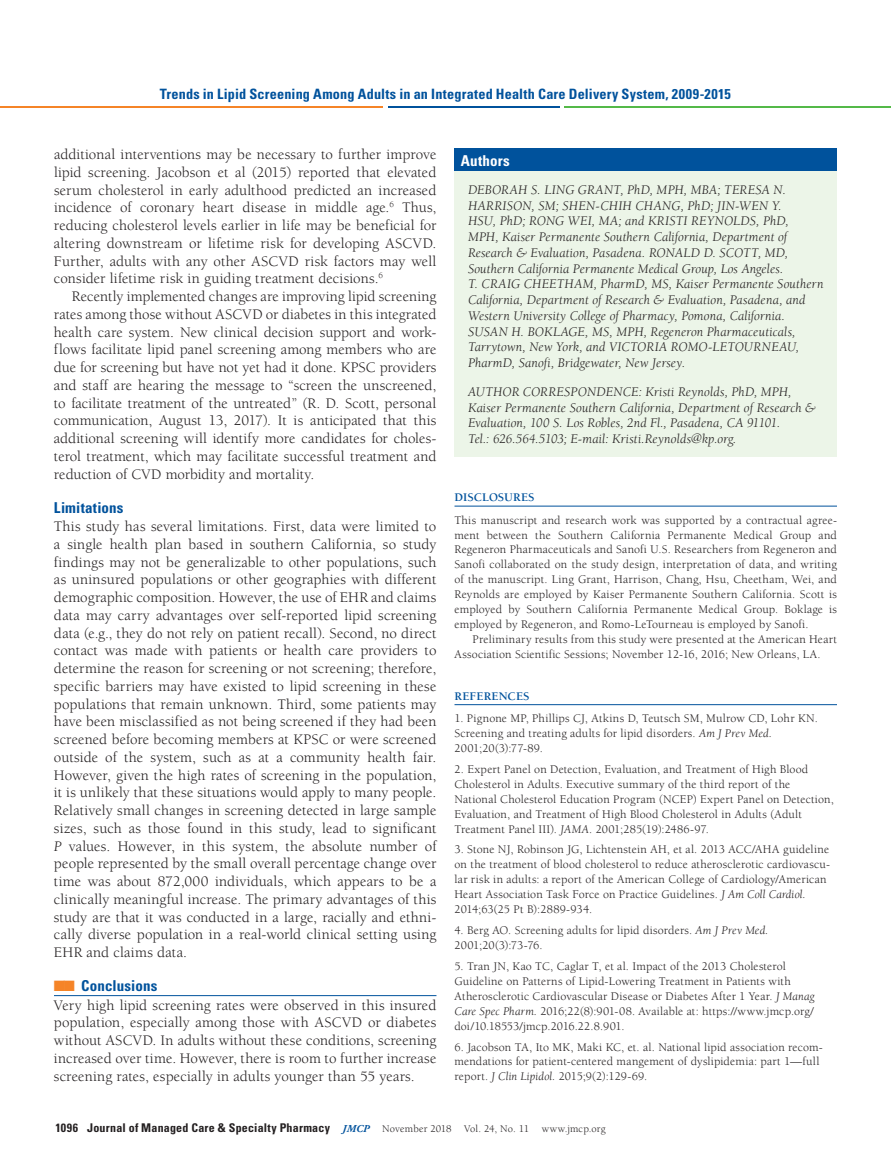
<style>
.page{position:relative;width:891px;height:1175px;background:#fff}
.page>*{position:absolute;margin:0;border:0;box-sizing:border-box;transform-origin:0 0}
.t1{font:15px/17.7px "Berkeley Pro";letter-spacing:.01em;color:#231f20;text-align:justify}
.t2{font:700 condensed 15px "Univers";letter-spacing:.01em;color:#00529c}
.t3{font:700 condensed 15px "Univers";letter-spacing:.02em;color:#fff}
.t4{font:700 condensed 14.25px "Univers";letter-spacing:.01em;color:#00529c}
.t5{font:italic 13.5px/15.8px "Berkeley Pro";letter-spacing:.01em;color:#231f20}
.t6{font:12px/15px "Berkeley Pro";letter-spacing:.01em;color:#231f20}
.t7{font:700 condensed 12px "Univers";letter-spacing:.015em;color:#231f20}
.t8{font:700 12px "Berkeley Pro";letter-spacing:.005em;color:#00529c}
.s1{font-style:italic}
.s2{color:#f58427}
.s3{font-family:"Adobe Garamond Pro";font-style:italic;font-stretch:normal;font-size:10.5px;color:#00529c}
.s4{font-family:"Berkeley Pro";font-weight:400;font-stretch:normal;font-size:10.5px}
</style>
<div class="page">
<hr style="left:0;top:107px;width:383px;height:1px;background:#f58427">
<hr style="left:388px;top:107px;width:172px;height:1px;background:#00529c">
<hr style="left:565px;top:107px;width:326px;height:1px;background:#54b948">
<hr style="left:455px;top:506px;width:382px;height:1px;background:#00529c">
<hr style="left:455px;top:704px;width:382px;height:1px;background:#00529c">
<hr style="left:54px;top:995px;width:382px;height:1px;background:#00529c">
<div style="left:455px;top:148px;width:382px;height:309px;background:#ecf5e8"></div>
<div style="left:454px;top:148px;width:383px;height:23px;background:#00529c"></div>
<p class="t4" style="left:160px;top:85px;width:572px">Trends in Lipid Screening Among Adults in an Integrated Health Care Delivery System, 2009-2015</p>
<p class="t1" style="left:54px;top:146px;width:384px">additional interventions may be necessary to further improve lipid screening. Jacobson et al (2015) reported that elevated serum cholesterol in early adulthood predicted an increased incidence of coronary heart disease in middle age.<sup>6</sup> Thus, reducing cholesterol levels earlier in life may be beneficial for altering downstream or lifetime risk for developing ASCVD.<br>Further, adults with any other ASCVD risk factors may well consider lifetime risk in guiding treatment decisions.<sup>6</sup></p>
<p class="t1" style="left:54px;top:288px;width:384px;text-indent:18px">Recently implemented changes are improving lipid screening rates among those without ASCVD or diabetes in this integrated health care system. New clinical decision support and work&shy;flows facilitate lipid panel screening among members who are due for screening but have not yet had it done. KPSC providers and staff are hearing the message to “screen the unscreened, to facilitate treatment of the untreated” (R. D. Scott, personal communication, August 13, 2017). It is anticipated that this additional screening will identify more candidates for choles&shy;terol treatment, which may facilitate successful treatment and reduction of CVD morbidity and mortality.</p>
<p class="t2" style="left:54px;top:498px;width:71px">Limitations</p>
<p class="t1" style="left:54px;top:517px;width:384px">This study has several limitations. First, data were limited to a single health plan based in southern California, so study findings may not be generalizable to other populations, such as uninsured populations or other geographies with different demographic composition. However, the use of EHR and claims data may carry advantages over self-reported lipid screening data (e.g., they do not rely on patient recall). Second, no direct contact was made with patients or health care providers to determine the reason for screening or not screening; therefore, specific barriers may have existed to lipid screening in these populations that remain unknown. Third, some patients may have been misclassified as not being screened if they had been screened before becoming members at KPSC or were screened outside of the system, such as at a community health fair.<br>However, given the high rates of screening in the population, it is unlikely that these situations would apply to many people.<br>Relatively small changes in screening detected in large sample sizes, such as those found in this study, lead to significant <span class="s1">P</span> values. However, in this system, the absolute number of people represented by the small overall percentage change over time was about 872,000 individuals, which appears to be a clinically meaningful increase. The primary advantages of this study are that it was conducted in a large, racially and ethni&shy;cally diverse population in a real-world clinical setting using EHR and claims data.</p>
<p class="t2" style="left:54px;top:976px;width:105px"><span class="s2">■■</span> Conclusions</p>
<p class="t1" style="left:54px;top:996px;width:384px">Very high lipid screening rates were observed in this insured population, especially among those with ASCVD or diabetes without ASCVD. In adults without these conditions, screening increased over time. However, there is room to further increase screening rates, especially in adults younger than 55 years.</p>
<p class="t3" style="left:461px;top:151px;width:51px">Authors</p>
<p class="t5" style="left:468px;top:182px;width:357px">DEBORAH S. LING GRANT, PhD, MPH, MBA; TERESA N.<br>HARRISON, SM; SHEN-CHIH CHANG, PhD; JIN-WEN Y.<br>HSU, PhD; RONG WEI, MA; and KRISTI REYNOLDS, PhD,<br>MPH, Kaiser Permanente Southern California, Department of Research &amp; Evaluation, Pasadena. RONALD D. SCOTT, MD, Southern California Permanente Medical Group, Los Angeles.<br>T. CRAIG CHEETHAM, PharmD, MS, Kaiser Permanente Southern California, Department of Research &amp; Evaluation, Pasadena, and Western University College of Pharmacy, Pomona, California.<br>SUSAN H. BOKLAGE, MS, MPH, Regeneron Pharmaceuticals, Tarrytown, New York, and VICTORIA ROMO-LETOURNEAU, PharmD, Sanofi, Bridgewater, New Jersey.</p>
<p class="t5" style="left:468px;top:384px;width:349px">AUTHOR CORRESPONDENCE: Kristi Reynolds, PhD, MPH, Kaiser Permanente Southern California, Department of Research &amp; Evaluation, 100 S. Los Robles, 2nd Fl., Pasadena, CA 91101.<br>Tel.: 626.564.5103; E-mail: Kristi.Reynolds@kp.org.</p>
<p class="t8" style="left:455px;top:491px;width:82px">DISCLOSURES</p>
<p class="t6" style="left:455px;top:512px;width:384px;text-align:justify">This manuscript and research work was supported by a contractual agree&shy;ment between the Southern California Permanente Medical Group and Regeneron Pharmaceuticals and Sanofi U.S. Researchers from Regeneron and Sanofi collaborated on the study design, interpretation of data, and writing of the manuscript. Ling Grant, Harrison, Chang, Hsu, Cheetham, Wei, and Reynolds are employed by Kaiser Permanente Southern California. Scott is employed by Southern California Permanente Medical Group. Boklage is employed by Regeneron, and Romo-LeTourneau is employed by Sanofi.</p>
<p class="t6" style="left:455px;top:632px;width:384px;text-indent:18px">Preliminary results from this study were presented at the American Heart<br>Association Scientific Sessions; November 12-16, 2016; New Orleans, LA.</p>
<p class="t8" style="left:455px;top:689px;width:77px">REFERENCES</p>
<p class="t6" style="left:455px;top:711px;width:365px">1. Pignone MP, Phillips CJ, Atkins D, Teutsch SM, Mulrow CD, Lohr KN.<br>Screening and treating adults for lipid disorders. <span class="s1">Am J Prev Med.<br></span>2001;20(3):77-89.</p>
<p class="t6" style="left:455px;top:761px;width:381px">2. Expert Panel on Detection, Evaluation, and Treatment of High Blood Cholesterol in Adults. Executive summary of the third report of the National Cholesterol Education Program (NCEP) Expert Panel on Detection, Evaluation, and Treatment of High Blood Cholesterol in Adults (Adult Treatment Panel III). <span class="s1">JAMA</span>. 2001;285(19):2486-97.</p>
<p class="t6" style="left:455px;top:842px;width:377px">3. Stone NJ, Robinson JG, Lichtenstein AH, et al. 2013 ACC/AHA guideline on the treatment of blood cholesterol to reduce atherosclerotic cardiovascu&shy;lar risk in adults: a report of the American College of Cardiology/American Heart Association Task Force on Practice Guidelines. <span class="s1">J Am Coll Cardiol.<br></span>2014;63(25 Pt B):2889-934.</p>
<p class="t6" style="left:455px;top:923px;width:315px">4. Berg AO. Screening adults for lipid disorders. <span class="s1">Am J Prev Med.<br></span>2001;20(3):73-76.</p>
<p class="t6" style="left:455px;top:958px;width:362px">5. Tran JN, Kao TC, Caglar T, et al. Impact of the 2013 Cholesterol Guideline on Patterns of Lipid-Lowering Treatment in Patients with Atherosclerotic Cardiovascular Disease or Diabetes After 1 Year. <span class="s1">J Manag Care Spec Pharm.</span> 2016;22(8):901-08. Available at: https://www.jmcp.org/ doi/10.18553/jmcp.2016.22.8.901.</p>
<p class="t6" style="left:455px;top:1039px;width:370px">6. Jacobson TA, Ito MK, Maki KC, et. al. National lipid association recom&shy;mendations for patient-centered mangement of dyslipidemia: part 1—full report. <span class="s1">J Clin Lipidol.</span> 2015;9(2):129-69.</p>
<p class="t7" style="left:56px;top:1120px;width:552px">1096 Journal of Managed Care &amp; Specialty Pharmacy <span class="s3">JMCP</span> <span class="s4">November 2018 Vol. 24, No. 11 www.jmcp.org</span></p>
</div>
